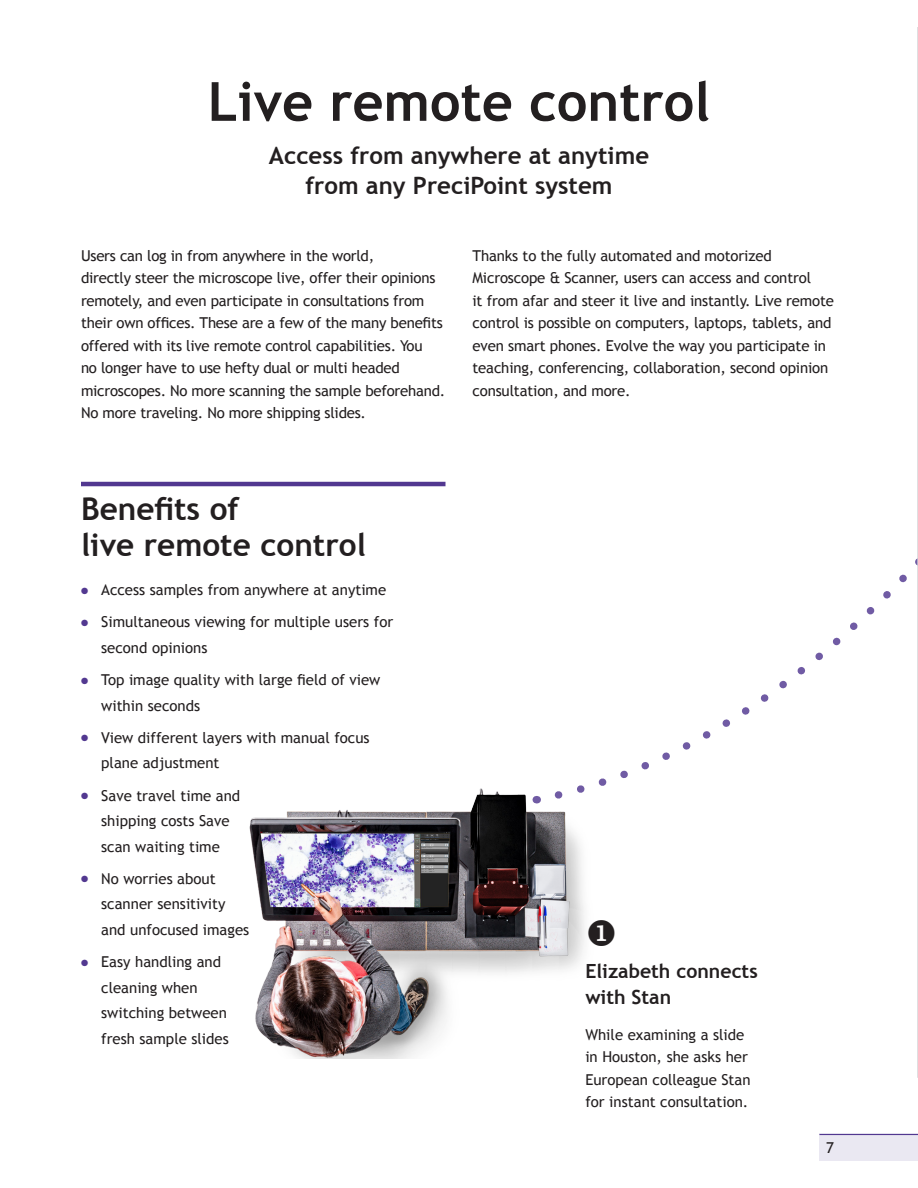
<style>
.page{position:relative;width:918px;height:1188px;background:#fff}
.page>*{position:absolute;margin:0;border:0;box-sizing:border-box;transform-origin:0 0}
.t1{font:700 54px "Trebuchet MS";color:#231f20}
.t2{font:700 31.5px/36px "Trebuchet MS";color:#231f20}
.t3{font:700 24px/30px "Trebuchet MS";color:#231f20;text-align:center}
.t4{font:700 19.5px/25.5px "Trebuchet MS";color:#231f20}
.t5{font:15px/22.5px "Trebuchet MS";letter-spacing:-.01em;color:#231f20}
.s1{color:#523890}
</style>
<div class="page">
<div style="left:819px;top:1133px;width:99px;height:28px;background:#eae8f2"></div>
<hr style="left:819px;top:1134px;width:99px;height:1px;background:#523890">
<hr style="left:81px;top:482px;width:365px;height:4px;background:#523890">
<img style="left:249px;top:789px;width:336px;height:270px">
<svg style="left:549px;top:559px;width:368px;height:245px"></svg>
<hr style="left:917px;top:27px;width:1px;height:1051px;background:#d1d2d4">
<h1 class="t1" style="left:208px;top:68px;width:504px">Live remote control</h1>
<h3 class="t3" style="left:269px;top:141px;width:382px">Access from anywhere at anytime from any PreciPoint system</h3>
<p class="t5" style="left:81px;top:244px;width:366px">Users can log in from anywhere in the world,<br>directly steer the microscope live, offer their opinions remotely, and even participate in consultations from their own offices. These are a few of the many benefits offered with its live remote control capabilities. You<br>no longer have to use hefty dual or multi headed microscopes. No more scanning the sample beforehand.<br>No more traveling. No more shipping slides.</p>
<p class="t5" style="left:472px;top:244px;width:363px">Thanks to the fully automated and motorized Microscope &amp; Scanner, users can access and control<br>it from afar and steer it live and instantly. Live remote control is possible on computers, laptops, tablets, and even smart phones. Evolve the way you participate in teaching, conferencing, collaboration, second opinion consultation, and more.</p>
<h2 class="t2" style="left:81px;top:491px;width:286px">Benefits of<br>live remote control</h2>
<p class="t5" style="left:81px;top:579px;width:307px"><span class="s1">●</span> Access samples from anywhere at anytime</p>
<p class="t5" style="left:101px;top:609px;width:294px;line-height:25.5px;text-indent:-20px"><span class="s1">●</span> Simultaneous viewing for multiple users for second opinions</p>
<p class="t5" style="left:101px;top:667px;width:281px;line-height:25.5px;text-indent:-20px"><span class="s1">●</span> Top image quality with large field of view within seconds</p>
<p class="t5" style="left:101px;top:725px;width:270px;line-height:25.5px;text-indent:-20px"><span class="s1">●</span> View different layers with manual focus plane adjustment</p>
<p class="t5" style="left:101px;top:783px;width:141px;line-height:25.5px;text-indent:-20px"><span class="s1">●</span> Save travel time and shipping costs Save scan waiting time</p>
<p class="t5" style="left:101px;top:866px;width:150px;line-height:25.5px;text-indent:-20px"><span class="s1">●</span> No worries about scanner sensitivity and unfocused images</p>
<p class="t5" style="left:101px;top:949px;width:129px;line-height:25.5px;text-indent:-20px"><span class="s1">●</span> Easy handling and cleaning when switching between fresh sample slides</p>
<h3 class="t4" style="left:585px;top:958px;width:174px">Elizabeth connects with Stan</h3>
<p class="t5" style="left:585px;top:1023px;width:167px">While examining a slide in Houston, she asks her<br>European colleague Stan for instant consultation.</p>
<p class="t5" style="left:826px;top:1136px;width:9px">7</p>
</div>
